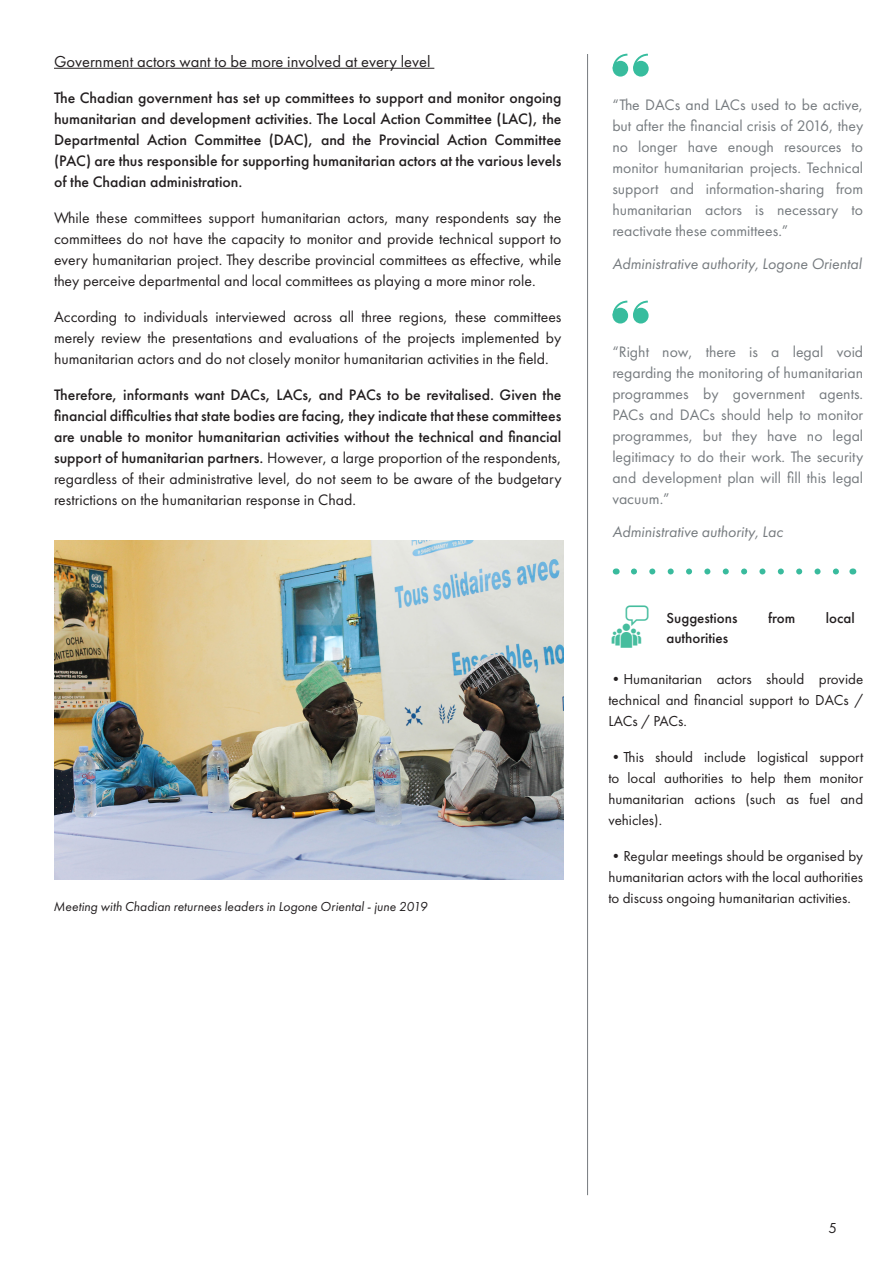
<style>
.page{position:relative;width:893px;height:1263px;background:#fff}
.page>*{position:absolute;margin:0;border:0;box-sizing:border-box;transform-origin:0 0}
.Main_text{font:16.5px "Futura PT";color:#231f20}
.Main_text-2{font:500 15.75px/21px "Futura PT";color:#231f20;text-align:justify}
.Main_text-3{font:15.75px/21px "Futura PT";color:#231f20;text-align:justify}
.Body{font:15.75px/21px "Futura PT";color:#767b7f;text-align:justify}
.Body-2{font:italic 15.75px "Futura PT";color:#767b7f}
.Main_text-4{font:15px/21px "Futura PT";color:#231f20;text-align:justify}
.Main_text-5{font:500 15px "Futura PT";color:#231f20}
.Footnote{font:italic 13.5px "Futura PT";color:#231f20}
.s1{font-weight:400}
</style>
<div class="page">
<hr style="left:587px;top:54px;width:1px;height:1141px;background:#767b7f">
<hr style="left:54px;top:68px;width:380px;height:1px;background:#231f20">
<div style="left:614px;top:62px;width:13px;height:14px;background:#39bb9d;border-radius:50%"></div>
<div style="left:613px;top:61px;width:15px;height:16px;border:2px solid #37bd9e;border-radius:50%"></div>
<div style="left:634px;top:62px;width:14px;height:14px;background:#37bd9e;border-radius:50%"></div>
<div style="left:633px;top:61px;width:16px;height:16px;border:2px solid #37bd9e;border-radius:50%"></div>
<svg style="left:612px;top:53px;width:37px;height:18px"></svg>
<div style="left:613px;top:309px;width:14px;height:14px;background:#39bb9d;border-radius:50%"></div>
<div style="left:613px;top:308px;width:15px;height:15px;border:2px solid #37bd9e;border-radius:50%"></div>
<div style="left:634px;top:309px;width:14px;height:14px;background:#37bd9e;border-radius:50%"></div>
<div style="left:633px;top:308px;width:16px;height:15px;border:2px solid #37bd9e;border-radius:50%"></div>
<svg style="left:612px;top:300px;width:37px;height:18px"></svg>
<svg style="left:634px;top:568px;width:205px;height:6px"></svg>
<img style="left:54px;top:540px;width:509px;height:340px">
<p class="Main_text" style="left:54px;top:51px;width:378px">Government actors want to be more involved at every level</p>
<p class="Main_text-2" style="left:54px;top:87px;width:509px">The Chadian government has set up committees to support and monitor ongoing humanitarian and development activities. The Local Action Committee (LAC), the Departmental Action Committee (DAC), and the Provincial Action Committee (PAC) are thus responsible for supporting humanitarian actors at the various levels of the Chadian administration.</p>
<p class="Main_text-3" style="left:54px;top:207px;width:509px">While these committees support humanitarian actors, many respondents say the committees do not have the capacity to monitor and provide technical support to every humanitarian project. They describe provincial committees as effective, while they perceive departmental and local committees as playing a more minor role.</p>
<p class="Main_text-3" style="left:54px;top:306px;width:509px">According to individuals interviewed across all three regions, these committees merely review the presentations and evaluations of the projects implemented by humanitarian actors and do not closely monitor humanitarian activities in the field.</p>
<p class="Main_text-2" style="left:54px;top:384px;width:509px">Therefore, informants want DACs, LACs, and PACs to be revitalised. Given the financial difficulties that state bodies are facing, they indicate that these committees are unable to monitor humanitarian activities without the technical and financial support of humanitarian partners. <span class="s1">However, a large proportion of the respondents, regardless of their administrative level, do not seem to be aware of the budgetary restrictions on the humanitarian response in Chad.</span></p>
<p class="Footnote" style="left:54px;top:899px;width:375px">Meeting with Chadian returnees leaders in Logone Oriental - june 2019</p>
<p class="Body" style="left:612px;top:95px;width:252px">“The DACs and LACs used to be active, but after the financial crisis of 2016, they no longer have enough resources to monitor humanitarian projects. Technical support and information-sharing from humanitarian actors is necessary to reactivate these committees.”</p>
<p class="Body-2" style="left:612px;top:254px;width:251px">Administrative authority, Logone Oriental</p>
<p class="Body" style="left:612px;top:341px;width:252px">“Right now, there is a legal void regarding the monitoring of humanitarian programmes by government agents.<br>PACs and DACs should help to monitor programmes, but they have no legal legitimacy to do their work. The security and development plan will fill this legal vacuum.”</p>
<p class="Body-2" style="left:612px;top:522px;width:172px">Administrative authority, Lac</p>
<p class="Main_text-5" style="left:666px;top:609px;width:73px">Suggestions</p>
<p class="Main_text-5" style="left:768px;top:609px;width:29px">from</p>
<p class="Main_text-5" style="left:826px;top:609px;width:30px">local</p>
<p class="Main_text-5" style="left:666px;top:628px;width:63px">authorities</p>
<p class="Main_text-4" style="left:608px;top:668px;width:256px">•Humanitarian actors should provide technical and financial support to DACs / LACs / PACs.</p>
<p class="Main_text-4" style="left:608px;top:746px;width:256px">•This should include logistical support to local authorities to help them monitor humanitarian actions (such as fuel and vehicles).</p>
<p class="Main_text-4" style="left:608px;top:845px;width:256px">•Regular meetings should be organised by humanitarian actors with the local authorities to discuss ongoing humanitarian activities.</p>
<p class="Main_text-4" style="left:828px;top:1218px;width:10px">5</p>
</div>
